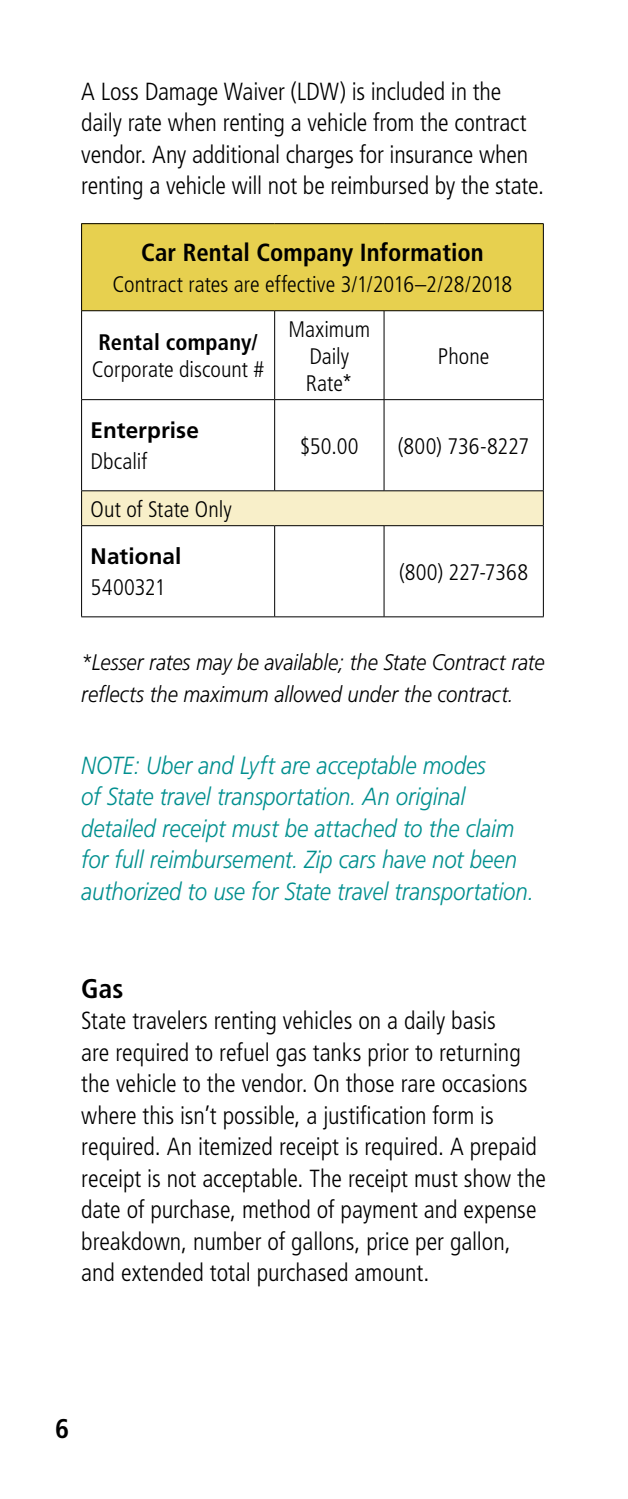
<style>
.page{position:relative;width:628px;height:1499px;background:#fff}
.page>*{position:absolute;margin:0;border:0;box-sizing:border-box;transform-origin:0 0}
.t1{font:700 condensed 27px "Frutiger LT Std";color:#000}
.t2{font:300 condensed 24.75px/31.5px "Frutiger LT Std";letter-spacing:-.005em;color:#000}
.t3{font:italic 300 24.75px/31.5px "Frutiger CE";letter-spacing:-.005em;color:#008f8f;scale:.9 1}
.t4{font:700 condensed 24.75px "Frutiger LT Std";letter-spacing:.005em;color:#000}
.t5{font:300 condensed 22.5px/27px "Frutiger LT Std";color:#000;text-align:center}
.t6{font:italic 300 22.5px/31.5px "Frutiger CE";color:#000;scale:.9 1}
.t7{font:700 22.5px "Frutiger LT Std";letter-spacing:.005em;color:#000}
.t8{font:700 condensed 22.5px "Frutiger LT Std";letter-spacing:.01em;color:#000}
</style>
<div class="page">
<div style="left:82px;top:224px;width:461px;height:87px;background:#e7d04f"></div>
<div style="left:82px;top:491px;width:461px;height:35px;background:#f8efc9"></div>
<hr style="left:81px;top:223px;width:194px;height:1px;background:#000">
<hr style="left:81px;top:224px;width:1px;height:86px;background:#000">
<hr style="left:275px;top:223px;width:109px;height:1px;background:#000">
<hr style="left:384px;top:223px;width:159px;height:1px;background:#000">
<hr style="left:81px;top:310px;width:194px;height:1px;background:#000">
<hr style="left:275px;top:310px;width:109px;height:1px;background:#000">
<hr style="left:384px;top:310px;width:159px;height:1px;background:#000">
<hr style="left:81px;top:490px;width:194px;height:1px;background:#000">
<hr style="left:81px;top:491px;width:1px;height:34px;background:#000">
<hr style="left:275px;top:490px;width:109px;height:1px;background:#000">
<hr style="left:384px;top:490px;width:159px;height:1px;background:#000">
<hr style="left:543px;top:224px;width:1px;height:87px;background:#000">
<hr style="left:81px;top:311px;width:1px;height:88px;background:#000">
<hr style="left:274px;top:311px;width:1px;height:88px;background:#000">
<hr style="left:384px;top:311px;width:1px;height:88px;background:#000">
<hr style="left:543px;top:311px;width:1px;height:88px;background:#000">
<hr style="left:81px;top:399px;width:194px;height:1px;background:#000">
<hr style="left:81px;top:400px;width:1px;height:90px;background:#000">
<hr style="left:275px;top:399px;width:109px;height:1px;background:#000">
<hr style="left:274px;top:400px;width:1px;height:90px;background:#000">
<hr style="left:384px;top:399px;width:159px;height:1px;background:#000">
<hr style="left:384px;top:400px;width:1px;height:90px;background:#000">
<hr style="left:543px;top:400px;width:1px;height:91px;background:#000">
<hr style="left:543px;top:491px;width:1px;height:34px;background:#000">
<hr style="left:81px;top:525px;width:194px;height:1px;background:#000">
<hr style="left:81px;top:526px;width:1px;height:90px;background:#000">
<hr style="left:275px;top:525px;width:109px;height:1px;background:#000">
<hr style="left:274px;top:526px;width:1px;height:90px;background:#000">
<hr style="left:384px;top:525px;width:159px;height:1px;background:#000">
<hr style="left:384px;top:526px;width:1px;height:90px;background:#000">
<hr style="left:543px;top:526px;width:1px;height:90px;background:#000">
<hr style="left:81px;top:616px;width:194px;height:1px;background:#000">
<hr style="left:275px;top:616px;width:109px;height:1px;background:#000">
<hr style="left:384px;top:616px;width:159px;height:1px;background:#000">
<p class="t2" style="left:81px;top:76px;width:460px">A Loss Damage Waiver (LDW) is included in the daily rate when renting a vehicle from the contract vendor. Any additional charges for insurance when renting a vehicle will not be reimbursed by the state.</p>
<p class="t4" style="left:141px;top:237px;width:344px">Car Rental Company Information</p>
<p class="t5" style="left:112px;top:271px;width:401px">Contract rates are effective 3/1/2016–2/28/2018</p>
<p class="t8" style="left:98px;top:329px;width:161px">Rental company/</p>
<p class="t5" style="left:92px;top:356px;width:174px">Corporate discount #</p>
<p class="t7" style="left:91px;top:417px;width:110px">Enterprise</p>
<p class="t5" style="left:91px;top:448px;width:58px">Dbcalif</p>
<p class="t5" style="left:91px;top:496px;width:143px">Out of State Only</p>
<p class="t7" style="left:91px;top:543px;width:92px">National</p>
<p class="t5" style="left:91px;top:574px;width:77px">5400321</p>
<p class="t5" style="left:288px;top:316px;width:83px">Maximum<br>Daily<br>Rate*</p>
<p class="t5" style="left:438px;top:343px;width:53px">Phone</p>
<p class="t5" style="left:300px;top:433px;width:60px">$50.00</p>
<p class="t5" style="left:398px;top:433px;width:133px">(800) 736-8227</p>
<p class="t5" style="left:399px;top:559px;width:131px">(800) 227-7368</p>
<p class="t6" style="left:81px;top:646px;width:516px">*Lesser rates may be available; the State Contract rate reflects the maximum allowed under the contract.</p>
<p class="t3" style="left:81px;top:749px;width:504px">NOTE: Uber and Lyft are acceptable modes<br>of State travel transportation. An original detailed receipt must be attached to the claim for full reimbursement. Zip cars have not been authorized to use for State travel transportation.</p>
<p class="t1" style="left:81px;top:972px;width:44px">Gas</p>
<p class="t2" style="left:81px;top:1005px;width:466px">State travelers renting vehicles on a daily basis<br>are required to refuel gas tanks prior to returning the vehicle to the vendor. On those rare occasions where this isn’t possible, a justification form is required. An itemized receipt is required. A prepaid receipt is not acceptable. The receipt must show the date of purchase, method of payment and expense breakdown, number of gallons, price per gallon, and extended total purchased amount.</p>
<p class="t1" style="left:55px;top:1412px;width:16px">6</p>
</div>
